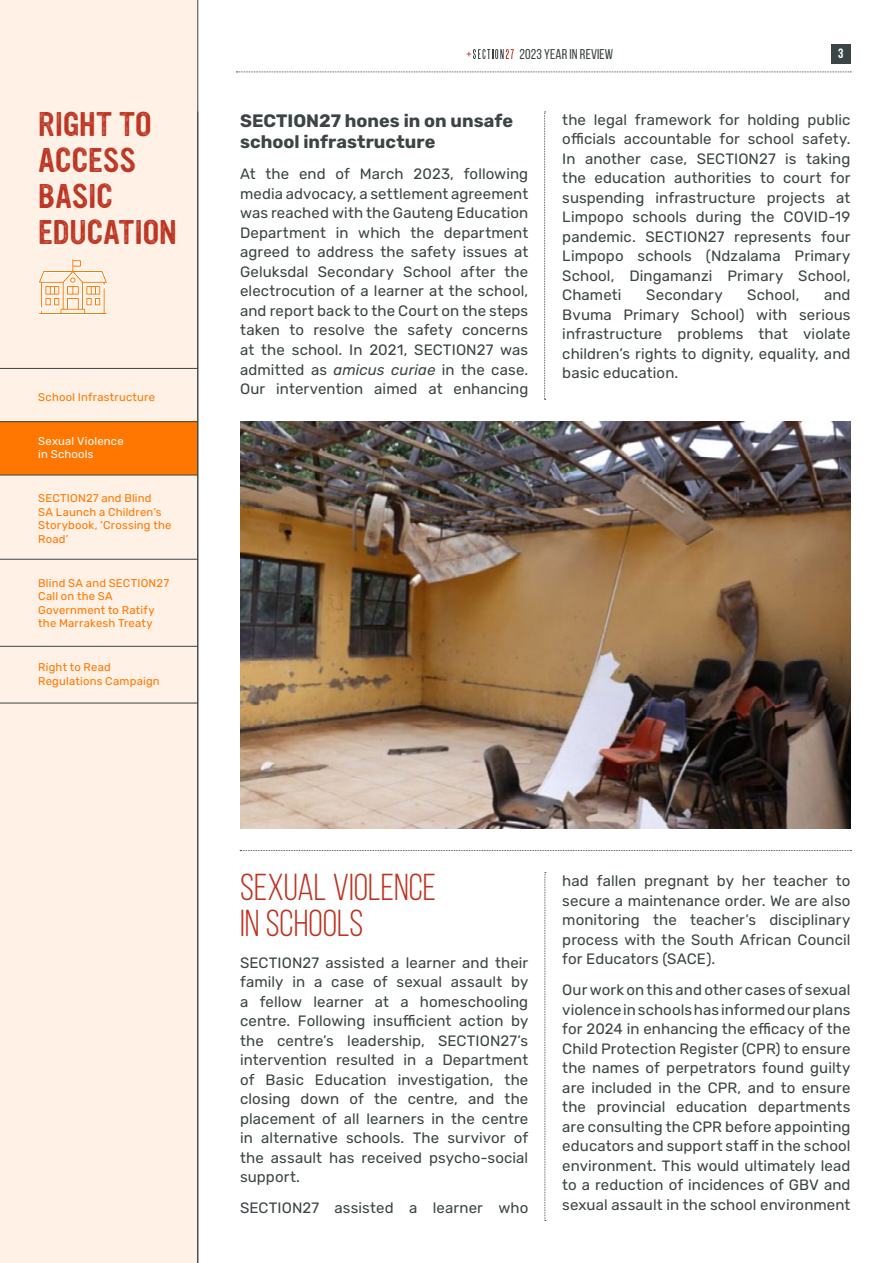
<style>
.page{position:relative;width:893px;height:1263px;background:#fff}
.page>*{position:absolute;margin:0;border:0;box-sizing:border-box;transform-origin:0 0}
.t1{font:37.5px/36px "Bebas Neue";color:#bd3321}
.t2{font:30px/36px "YWFT Ultramagnetic Rough Regular One";letter-spacing:-.015em;color:#bd3321}
.t3{font:700 18px/21px "Rubik";color:#3b4545}
.t4{font:15px/19.5px "Rubik";letter-spacing:.005em;color:#3b4545;text-align:justify}
.t5{font:14.25px "Bebas Neue";letter-spacing:.01em;color:#3b4545}
.t6{font:700 13.5px "Bebas Neue";color:#fff}
.t7{font:11.25px/13.5px "Rubik";letter-spacing:.02em;color:#f70}
.t8{font:11.25px/13.5px "Rubik";letter-spacing:.02em;color:#fff}
.s1{font-style:italic}
</style>
<div class="page">
<div style="left:0;top:0;width:198px;height:1263px;background:#fff1e6"></div>
<div style="left:0;top:421px;width:198px;height:54px;background:#f70"></div>
<hr style="left:0;top:421px;width:198px;height:1px;background:#3b4545">
<hr style="left:0;top:646px;width:198px;height:1px;background:#3b4545">
<hr style="left:0;top:703px;width:198px;height:1px;background:#3b4545">
<hr style="left:0;top:368px;width:198px;height:1px;background:#3b4545">
<hr style="left:0;top:475px;width:198px;height:1px;background:#3b4545">
<hr style="left:0;top:559px;width:198px;height:1px;background:#3b4545">
<div style="left:831px;top:44px;width:19px;height:20px;background:#3b4545"></div>
<img style="left:240px;top:421px;width:610px;height:408px">
<svg style="left:544px;top:112px;width:2px;height:288px"></svg>
<svg style="left:544px;top:872px;width:2px;height:349px"></svg>
<hr style="left:198px;top:0;width:1px;height:1263px;background:#3b4545">
<svg style="left:38px;top:259px;width:69px;height:56px"></svg>
<svg style="left:240px;top:850px;width:611px;height:1px"></svg>
<svg style="left:466px;top:49px;width:48px;height:10px"></svg>
<svg style="left:236px;top:72px;width:615px;height:1px"></svg>
<h2 class="t2" style="left:38px;top:107px;width:140px">RIGHT TO<br>ACCESS<br>BASIC<br>EDUCATION</h2>
<p class="t7" style="left:38px;top:390px;width:118px">School Infrastructure</p>
<p class="t8" style="left:38px;top:434px;width:87px">Sexual Violence in Schools</p>
<p class="t7" style="left:38px;top:492px;width:135px">SECTION27 and Blind<br>SA Launch a Children’s<br>Storybook, ‘Crossing the<br>Road’</p>
<p class="t7" style="left:38px;top:576px;width:132px">Blind SA and SECTION27<br>Call on the SA<br>Government to Ratify the Marrakesh Treaty</p>
<p class="t7" style="left:38px;top:661px;width:123px">Right to Read<br>Regulations Campaign</p>
<p class="t5" style="left:519px;top:46px;width:95px">2023 YEAR IN REVIEW</p>
<p class="t6" style="left:838px;top:46px;width:7px">3</p>
<p class="t3" style="left:240px;top:111px;width:275px">SECTION27 hones in on unsafe school infrastructure</p>
<p class="t4" style="left:240px;top:165px;width:290px">At the end of March 2023, following media advocacy, a settlement agreement was reached with the Gauteng Education Department in which the department agreed to address the safety issues at Geluksdal Secondary School after the electrocution of a learner at the school, and report back to the Court on the steps taken to resolve the safety concerns at the school. In 2021, SECTION27 was admitted as <span class="s1">amicus curiae</span> in the case.<br>Our intervention aimed at enhancing</p>
<p class="t4" style="left:562px;top:110px;width:290px">the legal framework for holding public officials accountable for school safety.<br>In another case, SECTION27 is taking the education authorities to court for suspending infrastructure projects at Limpopo schools during the COVID-19 pandemic. SECTION27 represents four Limpopo schools (Ndzalama Primary School, Dingamanzi Primary School, Chameti</p>
<p class="t4" style="left:562px;top:286px;width:290px;text-indent:262px">and Bvuma Primary School) with serious infrastructure problems that violate children’s rights to dignity, equality, and basic education.</p>
<p class="t4" style="left:646px;top:286px;width:78px">Secondary</p>
<p class="t4" style="left:747px;top:286px;width:54px">School,</p>
<h1 class="t1" style="left:240px;top:869px;width:197px">SEXUAL VIOLENCE<br>IN SCHOOLS</h1>
<p class="t4" style="left:240px;top:953px;width:290px">SECTION27 assisted a learner and their family in a case of sexual assault by a fellow learner at a homeschooling centre. Following insufficient action by the centre’s leadership, SECTION27’s intervention resulted in a Department of Basic Education investigation, the closing down of the centre, and the placement of all learners in the centre in alternative schools. The survivor of the assault has received psycho-social support.</p>
<p class="t4" style="left:240px;top:1198px;width:290px">SECTION27 assisted a learner who</p>
<p class="t4" style="left:562px;top:872px;width:290px">had fallen pregnant by her teacher to secure a maintenance order. We are also monitoring the teacher’s disciplinary process with the South African Council for Educators (SACE).</p>
<p class="t4" style="left:562px;top:981px;width:290px">Our work on this and other cases of sexual violence in schools has informed our plans for 2024 in enhancing the efficacy of the Child Protection Register (CPR) to ensure the names of perpetrators found guilty are included in the CPR, and to ensure the provincial education departments are consulting the CPR before appointing educators and support staff in the school environment. This would ultimately lead to a reduction of incidences of GBV and sexual assault in the school environment</p>
</div>
